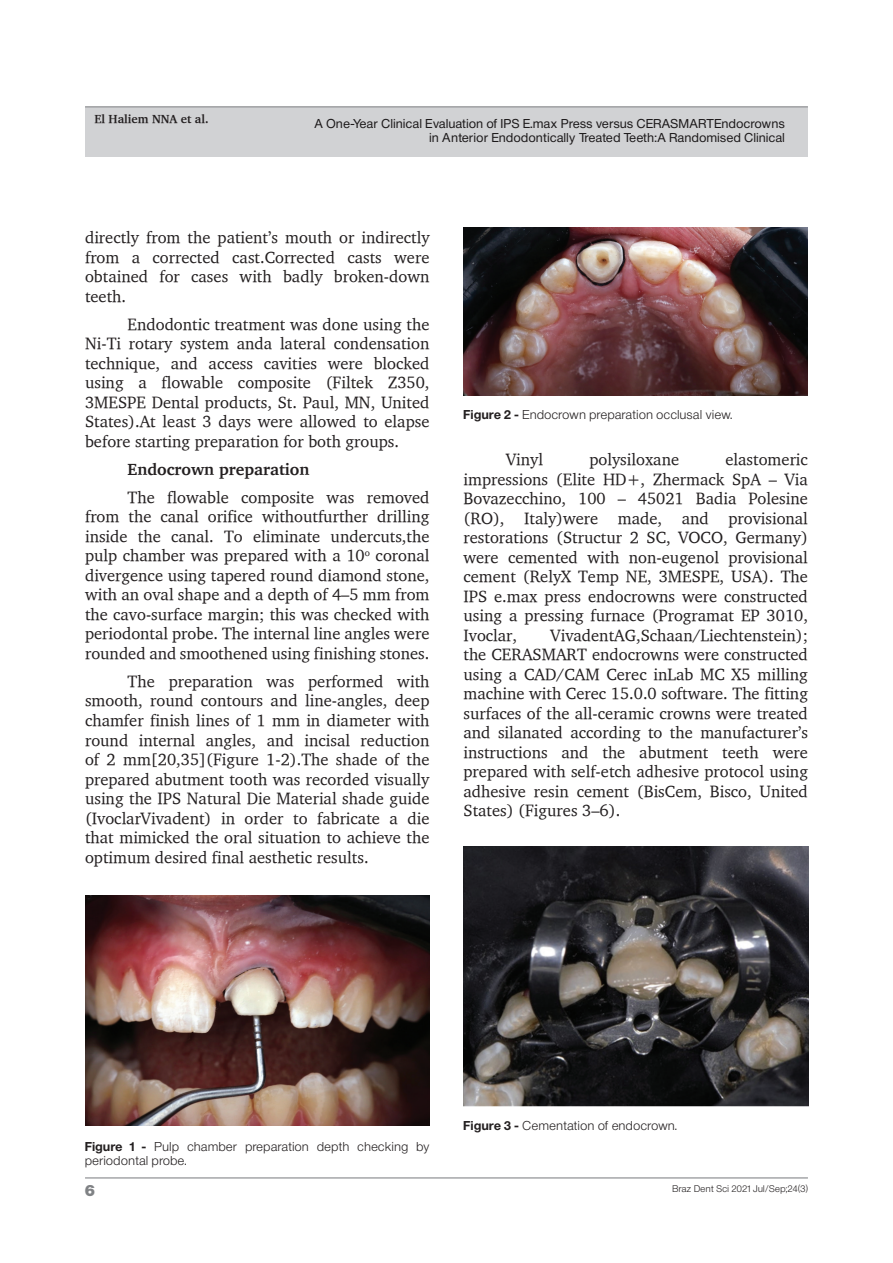
<style>
.page{position:relative;width:893px;height:1263px;background:#fff}
.page>*{position:absolute;margin:0;border:0;box-sizing:border-box;transform-origin:0 0}
.t1{font:16.5px/19.5px "Charter";color:#231f20;text-align:justify}
.t2{font:700 16.5px "Charter";color:#231f20}
.t3{font:15px "Sh Europa Nr 2 Ultra";color:#808285}
.t4{font:12px/14.4px "Sh Europa Nr 2 Light";letter-spacing:.05em;color:#231f20}
.t5{font:12px/14.4px "Sh Europa Nr 2";letter-spacing:.05em;color:#231f20;text-align:right}
.t6{font:700 12px "Charter";color:#231f20}
.t7{font:9px "Sh Europa Nr 2 Light";letter-spacing:.05em;color:#231f20}
.s1{font-family:"Sh Europa Nr 2";font-weight:700}
</style>
<div class="page">
<div style="left:85px;top:107px;width:723px;height:50px;background:#d1d2d4"></div>
<hr style="left:85px;top:106px;width:723px;height:1px;background:#808285">
<hr style="left:85px;top:1177px;width:723px;height:1px;background:#808285">
<img style="left:85px;top:895px;width:344px;height:230px">
<img style="left:463px;top:227px;width:345px;height:168px">
<img style="left:463px;top:846px;width:345px;height:260px">
<p class="t6" style="left:94px;top:111px;width:116px">El Haliem NNA et al.</p>
<p class="t5" style="left:314px;top:116px;width:472px">A One-Year Clinical Evaluation of IPS E.max Press versus CERASMARTEndocrowns in Anterior Endodontically Treated Teeth:A Randomised Clinical</p>
<p class="t1" style="left:85px;top:228px;width:346px">directly from the patient’s mouth or indirectly from a corrected cast.Corrected casts were obtained for cases with badly broken-down teeth.</p>
<p class="t1" style="left:85px;top:314px;width:346px;text-indent:43px">Endodontic treatment was done using the Ni-Ti rotary system anda lateral condensation technique, and access cavities were blocked using a flowable composite (Filtek Z350, 3MESPE Dental products, St. Paul, MN, United States).At least 3 days were allowed to elapse before starting preparation for both groups.</p>
<p class="t2" style="left:128px;top:455px;width:183px">Endocrown preparation</p>
<p class="t1" style="left:85px;top:487px;width:346px;text-indent:43px">The flowable composite was removed from the canal orifice withoutfurther drilling inside the canal. To eliminate undercuts,the pulp chamber was prepared with a 10<sup>o</sup> coronal divergence using tapered round diamond stone, with an oval shape and a depth of 4–5 mm from the cavo-surface margin; this was checked with periodontal probe. The internal line angles were rounded and smoothened using finishing stones.</p>
<p class="t1" style="left:85px;top:671px;width:346px;text-indent:43px">The preparation was performed with smooth, round contours and line-angles, deep chamfer finish lines of 1 mm in diameter with round internal angles, and incisal reduction of 2 mm[20,35](Figure 1-2).The shade of the prepared abutment tooth was recorded visually using the IPS Natural Die Material shade guide (IvoclarVivadent) in order to fabricate a die that mimicked the oral situation to achieve the optimum desired final aesthetic results.</p>
<p class="t4" style="left:463px;top:408px;width:270px"><span class="s1">Figure 2 -</span> Endocrown preparation occlusal view.</p>
<p class="t1" style="left:463px;top:449px;width:346px;text-indent:262px">elastomeric impressions (Elite HD+, Zhermack SpA – Via Bovazecchino, 100 – 45021 Badia Polesine (RO), Italy)were made, and provisional restorations (Structur 2 SC, VOCO, Germany) were cemented with non-eugenol provisional cement (RelyX Temp NE, 3MESPE, USA). The IPS e.max press endocrowns were constructed using a pressing furnace (Programat EP 3010, Ivoclar,</p>
<p class="t1" style="left:506px;top:449px;width:39px">Vinyl</p>
<p class="t1" style="left:589px;top:449px;width:91px">polysiloxane</p>
<p class="t1" style="left:463px;top:625px;width:346px;text-indent:87px">VivadentAG,Schaan/Liechtenstein); the CERASMART endocrowns were constructed using a CAD/CAM Cerec inLab MC X5 milling machine with Cerec 15.0.0 software. The fitting surfaces of the all-ceramic crowns were treated and silanated according to the manufacturer’s instructions and the abutment teeth were prepared with self-etch adhesive protocol using adhesive resin cement (BisCem, Bisco, United States) (Figures 3–6).</p>
<p class="t4" style="left:85px;top:1139px;width:346px"><span class="s1">Figure 1 -</span> Pulp chamber preparation depth checking by periodontal probe.</p>
<p class="t4" style="left:463px;top:1118px;width:215px"><span class="s1">Figure 3 -</span> Cementation of endocrown.</p>
<p class="t3" style="left:85px;top:1182px;width:11px">6</p>
<p class="t7" style="left:672px;top:1183px;width:137px">Braz Dent Sci 2021 Jul/Sep;24(3)</p>
</div>
